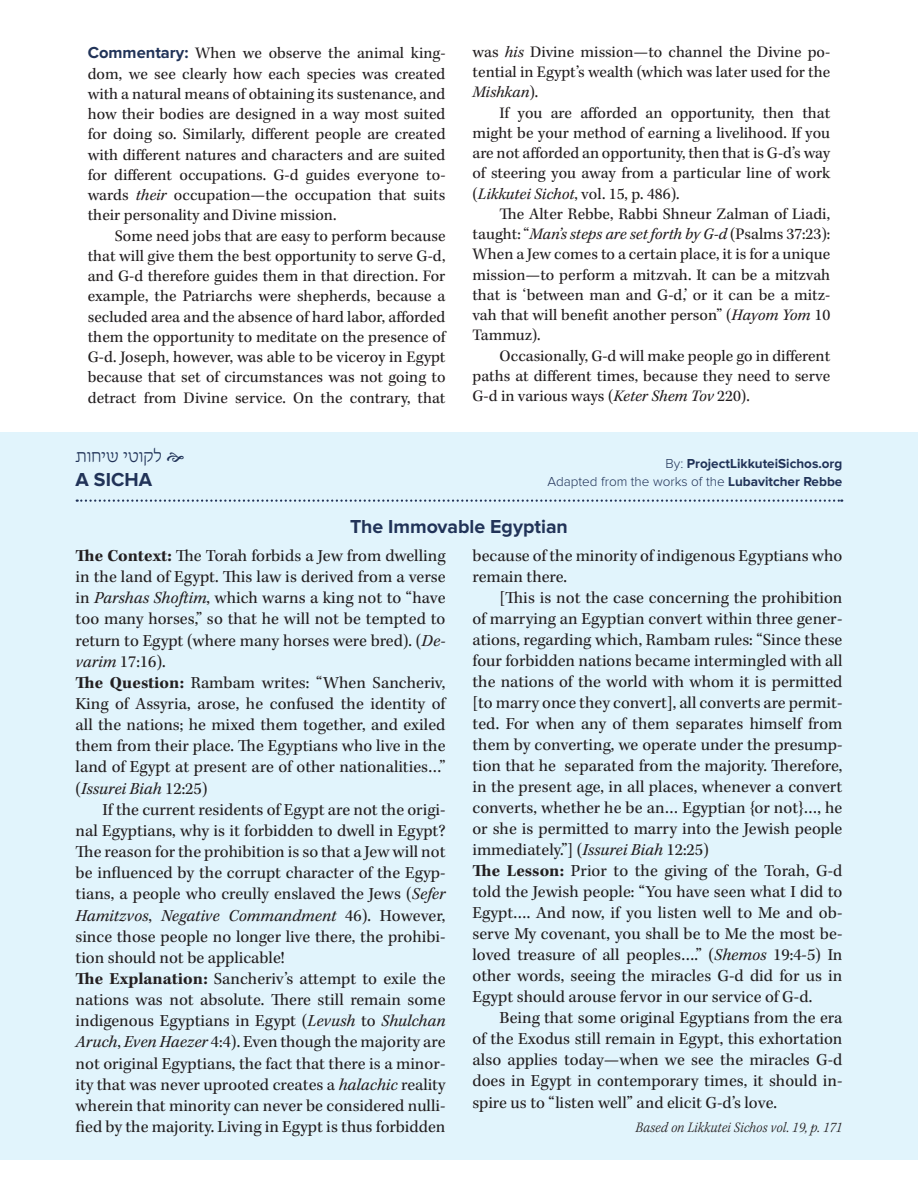
<style>
.page{position:relative;width:918px;height:1188px;background:#fff}
.page>*{position:absolute;margin:0;border:0;box-sizing:border-box;transform-origin:0 0}
.Chayus_Heading{font:700 19.5px "Proxima Nova";letter-spacing:-.005em;color:#213358}
.Chayus_Heb_Sec_Title{font:19.5px "Fb Campus";color:#213358}
.Chayus_Eng_Sec_Title{font:700 19.5px "Proxima Nova";letter-spacing:.005em;color:#213358}
.Chayus_Main_Text{font:17.25px/21.1px "Kepler Std";color:#231f20;text-align:justify}
.Chayus_Main_Text-2{font:16.5px/20.2px "Kepler Std";color:#231f20;text-align:justify}
.Chayus_First_Comment{font:16.5px/20.2px "Kepler Std";color:#231f20;text-align:justify}
.Chayus_source{font:15px "Kepler Std Light Scn It";color:#231f20}
.Chayus_Credits{font:700 13.5px/18px "Proxima Nova";color:#213358;text-align:right}
.s1{font-family:"Proxima Nova";font-weight:700;color:#213358}
.s2{font-style:italic}
.s3{font-weight:300}
.s4{font-weight:700}
</style>
<div class="page">
<div style="left:0;top:432px;width:918px;height:727px;background:#e1f4fc"></div>
<svg style="left:77px;top:500px;width:765px;height:2px"></svg>
<p class="Chayus_First_Comment" style="left:88px;top:44px;width:359px"><span class="s1">Commentary:</span> When we observe the animal king&shy;dom, we see clearly how each species was created with a natural means of obtaining its sustenance, and how their bodies are designed in a way most suited for doing so. Similarly, different people are created with different natures and characters and are suited for different occupations. G-d guides everyone to&shy;wards <span class="s2">their</span> occupation—the occupation that suits their personality and Divine mission.</p>
<p class="Chayus_Main_Text-2" style="left:88px;top:226px;width:359px;text-indent:27px">Some need jobs that are easy to perform because that will give them the best opportunity to serve G-d, and G-d therefore guides them in that direction. For example, the Patriarchs were shepherds, because a secluded area and the absence of hard labor, afforded them the opportunity to meditate on the presence of G-d. Joseph, however, was able to be viceroy in Egypt because that set of circumstances was not going to detract from Divine service. On the contrary, that</p>
<p class="Chayus_Heb_Sec_Title" style="left:76px;top:445px;width:88px">שיחות לקוטי</p>
<p class="Chayus_Eng_Sec_Title" style="left:76px;top:471px;width:78px">A SICHA</p>
<p class="Chayus_Main_Text-2" style="left:472px;top:42px;width:359px">was <span class="s2">his</span> Divine mission—to channel the Divine po&shy;tential in Egypt’s wealth (which was later used for the <span class="s2">Mishkan</span>).</p>
<p class="Chayus_Main_Text-2" style="left:472px;top:103px;width:359px;text-indent:27px">If you are afforded an opportunity, then that might be your method of earning a livelihood. If you are not afforded an opportunity, then that is G-d’s way of steering you away from a particular line of work (<span class="s2">Likkutei Sichot</span>, vol. 15, p. 486).</p>
<p class="Chayus_Main_Text-2" style="left:472px;top:204px;width:359px;text-indent:27px">The Alter Rebbe, Rabbi Shneur Zalman of Liadi, taught: “<span class="s2">Man’s steps are set forth by G-d</span> (Psalms 37:23):<br>When a Jew comes to a certain place, it is for a unique mission—to perform a mitzvah. It can be a mitzvah that is ‘between man and G-d,’ or it can be a mitz&shy;vah that will benefit another person” (<span class="s2">Hayom Yom</span> 10<br>Tammuz).</p>
<p class="Chayus_Main_Text-2" style="left:472px;top:346px;width:359px;text-indent:27px">Occasionally, G-d will make people go in different paths at different times, because they need to serve G-d in various ways (<span class="s2">Keter Shem Tov</span> 220).</p>
<p class="Chayus_Credits" style="left:547px;top:455px;width:296px"><span class="s3">By:</span> ProjectLikkuteiSichos.org<br><span class="s3">Adapted from the works of the</span> Lubavitcher Rebbe</p>
<p class="Chayus_Heading" style="left:350px;top:518px;width:219px">The Immovable Egyptian</p>
<p class="Chayus_Main_Text" style="left:76px;top:546px;width:371px"><span class="s4">The Context:</span> The Torah forbids a Jew from dwelling in the land of Egypt. This law is derived from a verse in <span class="s2">Parshas Shoftim</span>, which warns a king not to “have too many horses,” so that he will not be tempted to return to Egypt (where many horses were bred). (<span class="s2">De&shy;varim</span> 17:16).</p>
<p class="Chayus_Main_Text" style="left:76px;top:673px;width:371px"><span class="s4">The Question:</span> Rambam writes: “When Sancheriv, King of Assyria, arose, he confused the identity of all the nations; he mixed them together, and exiled them from their place. The Egyptians who live in the land of Egypt at present are of other nationalities…” (<span class="s2">Issurei Biah</span> 12:25)</p>
<p class="Chayus_Main_Text" style="left:76px;top:800px;width:371px;text-indent:27px">If the current residents of Egypt are not the origi&shy;nal Egyptians, why is it forbidden to dwell in Egypt?<br>The reason for the prohibition is so that a Jew will not be influenced by the corrupt character of the Egyp&shy;tians, a people who creully enslaved the Jews (<span class="s2">Sefer Hamitzvos</span>, <span class="s2">Negative Commandment</span> 46). However, since those people no longer live there, the prohibi&shy;tion should not be applicable!</p>
<p class="Chayus_Main_Text" style="left:76px;top:969px;width:371px"><span class="s4">The Explanation:</span> Sancheriv’s attempt to exile the nations was not absolute. There still remain some indigenous Egyptians in Egypt (<span class="s2">Levush</span> to <span class="s2">Shulchan Aruch</span>, <span class="s2">Even Haezer</span> 4:4). Even though the majority are not original Egyptians, the fact that there is a minor&shy;ity that was never uprooted creates a <span class="s2">halachic</span> reality wherein that minority can never be considered nulli&shy;fied by the majority. Living in Egypt is thus forbidden</p>
<p class="Chayus_Main_Text" style="left:472px;top:546px;width:371px">because of the minority of indigenous Egyptians who remain there.</p>
<p class="Chayus_Main_Text" style="left:472px;top:588px;width:371px;text-indent:27px">[This is not the case concerning the prohibition of marrying an Egyptian convert within three gener&shy;ations, regarding which, Rambam rules: “Since these four forbidden nations became intermingled with all the nations of the world with whom it is permitted [to marry once they convert], all converts are permit&shy;ted. For when any of them separates himself from them by converting, we operate under the presump&shy;tion that he separated from the majority. Therefore, in the present age, in all places, whenever a convert converts, whether he be an… Egyptian {or not}…, he or she is permitted to marry into the Jewish people immediately.”] (<span class="s2">Issurei Biah</span> 12:25)</p>
<p class="Chayus_Main_Text" style="left:472px;top:861px;width:371px"><span class="s4">The Lesson:</span> Prior to the giving of the Torah, G-d told the Jewish people: “You have seen what I did to Egypt…. And now, if you listen well to Me and ob&shy;serve My covenant, you shall be to Me the most be&shy;loved treasure of all peoples….” (<span class="s2">Shemos</span> 19:4-5) In other words, seeing the miracles G-d did for us in Egypt should arouse fervor in our service of G-d.</p>
<p class="Chayus_Main_Text" style="left:472px;top:1008px;width:371px;text-indent:27px">Being that some original Egyptians from the era of the Exodus still remain in Egypt, this exhortation also applies today—when we see the miracles G-d does in Egypt in contemporary times, it should in&shy;spire us to “listen well” and elicit G-d’s love.</p>
<p class="Chayus_source" style="left:635px;top:1118px;width:208px">Based on Likkutei Sichos vol. 19, p. 171</p>
</div>
